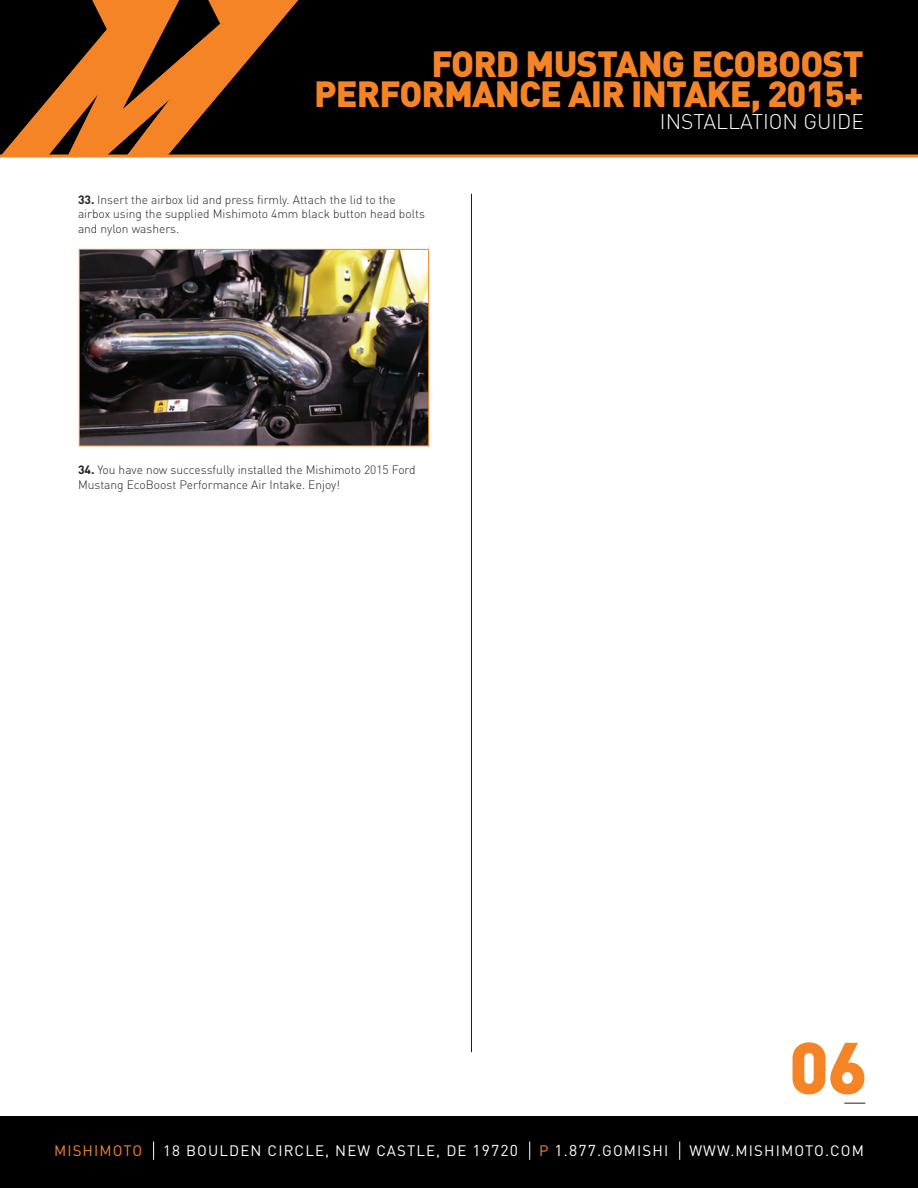
<style>
.page{position:relative;width:918px;height:1188px;background:#fff}
.page>*{position:absolute;margin:0;border:0;box-sizing:border-box;transform-origin:0 0}
.t1{font:900 72px "DIN";color:#f58427}
.t2{font:900 36px/30px "DIN";letter-spacing:-.025em;color:#f58427;text-align:right}
.t3{font:300 21px "DIN";color:#fff}
.t4{font:15px "DIN";letter-spacing:.075em;color:#fff}
.t5{font:15px "DIN";letter-spacing:.075em;color:#f58427}
.t6{font:300 12px/14.4px "DIN";color:#231f20}
.s1{font-weight:700}
.s2{font-size:15.6px}
.s3{color:#f58427}
</style>
<div class="page">
<div style="left:298px;top:0;width:620px;height:158px;background:#000001"></div>
<svg style="left:844px;top:1103px;width:21px;height:1px"></svg>
<hr style="left:471px;top:194px;width:1px;height:858px;background:#231f20">
<svg style="left:0;top:0;width:298px;height:157px;background:#774013"></svg>
<img style="left:81px;top:251px;width:346px;height:193px">
<div style="left:79px;top:249px;width:350px;height:197px;border:1px solid #f58427"></div>
<div style="left:0;top:1117px;width:918px;height:71px;background:#000001"></div>
<svg style="left:153px;top:1141px;width:1px;height:19px"></svg>
<svg style="left:529px;top:1141px;width:1px;height:19px"></svg>
<svg style="left:679px;top:1141px;width:1px;height:19px"></svg>
<h2 class="t2" style="left:314px;top:47px;width:551px">FORD MUSTANG ECOBOOST<br>PERFORMANCE AIR INTAKE, 2015+</h2>
<h3 class="t3" style="left:660px;top:108px;width:206px">INSTALLATION GUIDE</h3>
<p class="t6" style="left:78px;top:192px;width:348px"><span class="s1">33.</span> Insert the airbox lid and press firmly. Attach the lid to the airbox using the supplied Mishimoto 4mm black button head bolts and nylon washers.</p>
<p class="t6" style="left:78px;top:463px;width:339px"><span class="s1">34.</span> You have now successfully installed the Mishimoto 2015 Ford<br>Mustang EcoBoost Performance Air Intake. Enjoy!</p>
<h1 class="t1" style="left:789px;top:1020px;width:80px">06</h1>
<p class="t5" style="left:54px;top:1142px;width:90px">MISHIMOTO</p>
<p class="t4" style="left:163px;top:1142px;width:356px">18 BOULDEN CI RCLE, N EW CASTLE, DE <span class="s2">19720</span></p>
<p class="t4" style="left:539px;top:1142px;width:131px"><span class="s3">P</span> <span class="s2">1</span>.<span class="s2">877</span>.GOMISHI</p>
<p class="t4" style="left:689px;top:1142px;width:15px">WWW</p>
<p class="t4" style="left:730px;top:1142px;width:135px">.MISHIMOTO.COM</p>
</div>
